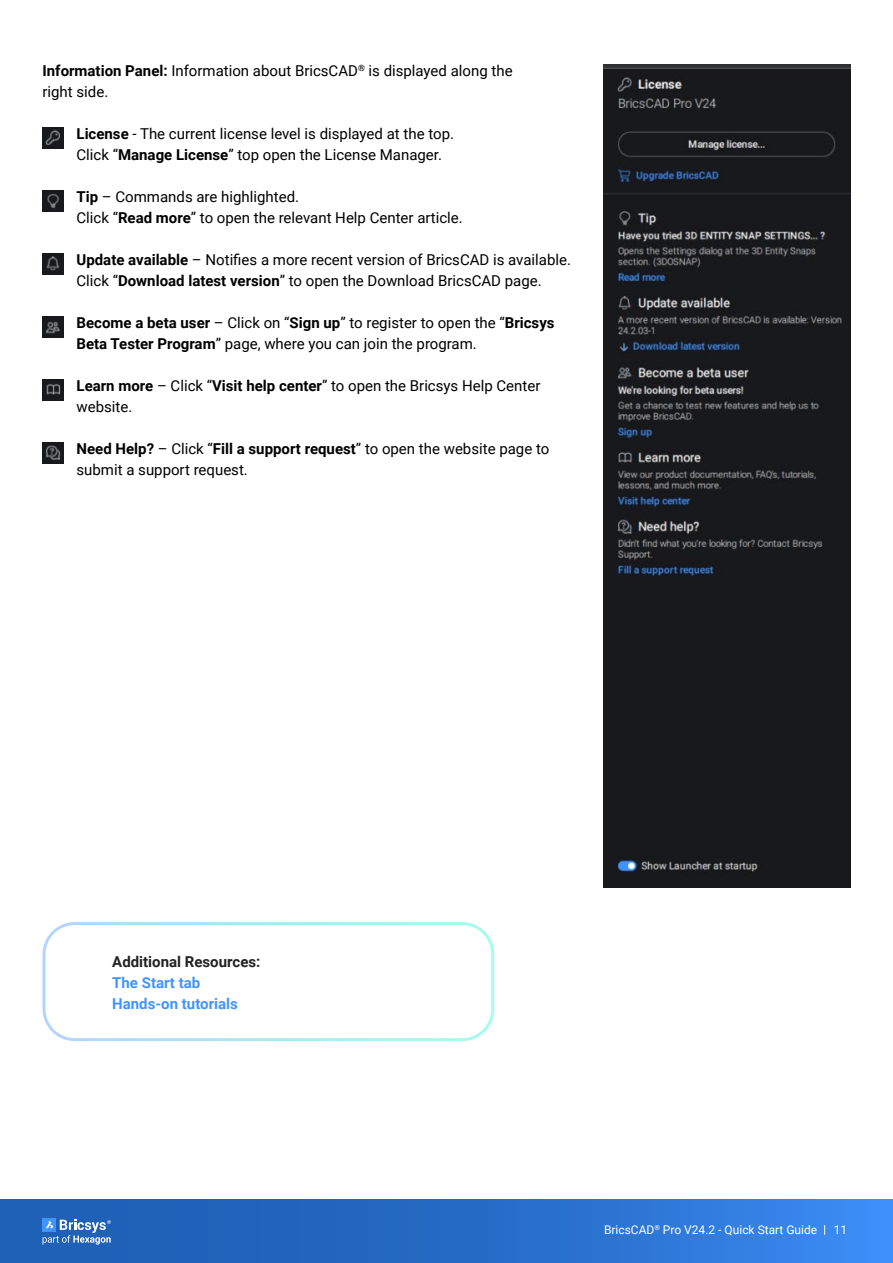
<style>
.page{position:relative;width:893px;height:1263px;background:#fff}
.page>*{position:absolute;margin:0;border:0;box-sizing:border-box;transform-origin:0 0}
.t1{font:15px/21px "Roboto";color:#000}
.t2{font:700 15px/21px "Roboto";color:#4094ff}
.t3{font:700 15px "Roboto";color:#222}
.t4{font:12px "Roboto";color:#fff}
.s1{font-weight:700}
</style>
<div class="page">
<div style="left:0;top:1199px;width:893px;height:64px;background:linear-gradient(to right,#1958aa,#3786ec)"></div>
<div style="left:43px;top:1218px;width:13px;height:14px;background:#4094ff"></div>
<svg style="left:43px;top:1219px;width:68px;height:25px"></svg>
<div style="left:43px;top:922px;width:451px;height:119px;border:3px solid #fff;border-radius:31px"></div>
<img style="left:604px;top:65px;width:246px;height:822px">
<img style="left:43px;top:127px;width:21px;height:22px">
<img style="left:43px;top:190px;width:21px;height:22px">
<img style="left:43px;top:253px;width:21px;height:22px">
<img style="left:43px;top:316px;width:21px;height:22px">
<img style="left:43px;top:379px;width:21px;height:22px">
<img style="left:43px;top:442px;width:21px;height:22px">
<p class="t1" style="left:43px;top:60px;width:472px"><span class="s1">Information Panel:</span> Information about BricsCAD<sup>®</sup> is displayed along the right side.</p>
<p class="t1" style="left:77px;top:123px;width:379px"><span class="s1">License</span> - The current license level is displayed at the top.<br>Click “<span class="s1">Manage License</span>” top open the License Manager.</p>
<p class="t1" style="left:77px;top:186px;width:388px"><span class="s1">Tip</span> – Commands are highlighted.<br>Click “<span class="s1">Read more</span>” to open the relevant Help Center article.</p>
<p class="t1" style="left:77px;top:249px;width:496px"><span class="s1">Update available</span> – Notifies a more recent version of BricsCAD is available.<br>Click “<span class="s1">Download latest version</span>” to open the Download BricsCAD page.</p>
<p class="t1" style="left:77px;top:312px;width:479px"><span class="s1">Become a beta user</span> – Click on “<span class="s1">Sign up</span>” to register to open the “<span class="s1">Bricsys<br>Beta Tester Program</span>” page, where you can join the program.</p>
<p class="t1" style="left:77px;top:375px;width:465px"><span class="s1">Learn more</span> – Click “<span class="s1">Visit help center</span>” to open the Bricsys Help Center website.</p>
<p class="t1" style="left:77px;top:438px;width:474px"><span class="s1">Need Help?</span> – Click “<span class="s1">Fill a support request</span>” to open the website page to submit a support request.</p>
<p class="t3" style="left:112px;top:951px;width:150px">Additional Resources:</p>
<p class="t2" style="left:112px;top:972px;width:127px">The Start tab<br>Hands-on tutorials</p>
<p class="t4" style="left:604px;top:1221px;width:215px">BricsCAD<sup>®</sup> Pro V24.2 - Quick Start Guide</p>
<p class="t4" style="left:834px;top:1221px;width:15px">11</p>
</div>
